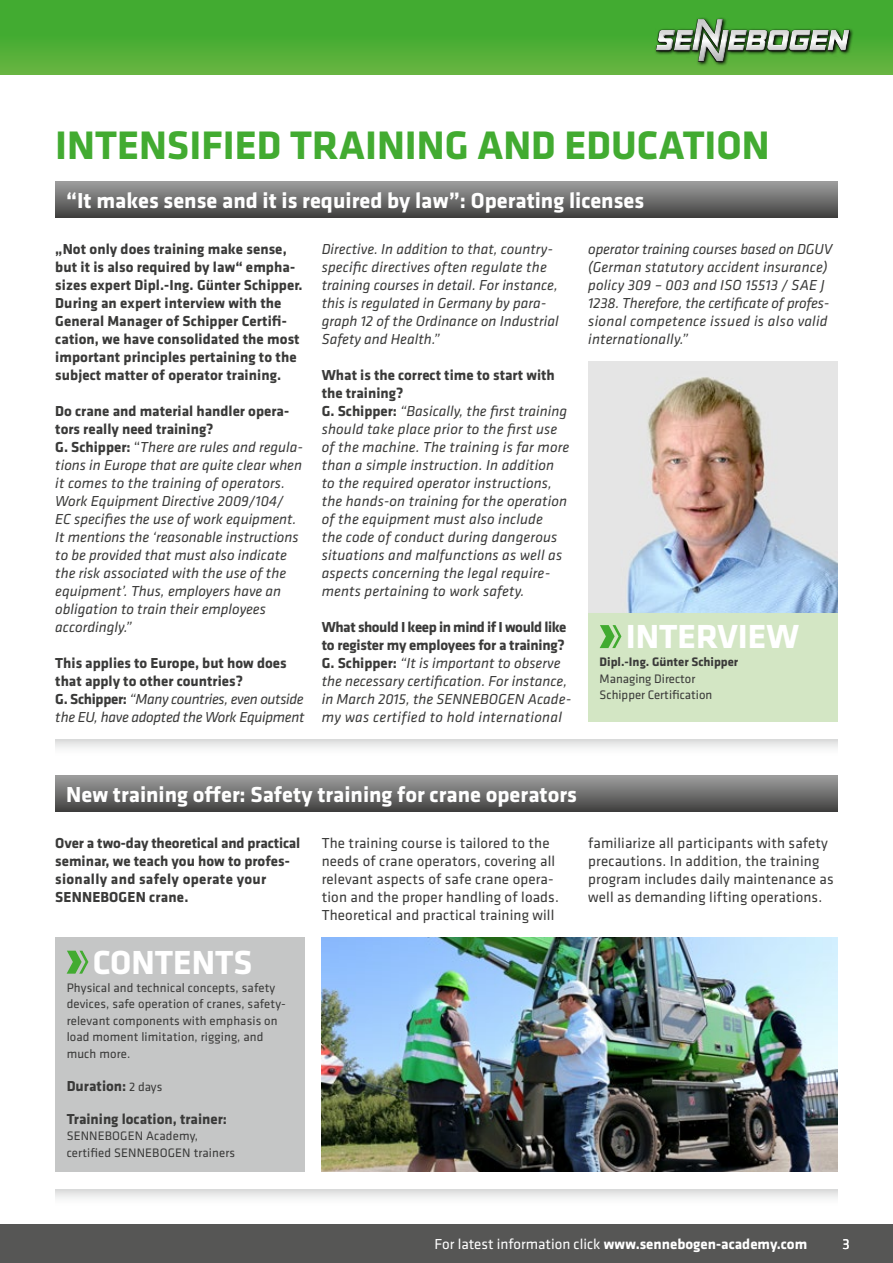
<style>
.page{position:relative;width:893px;height:1263px;background:#fff}
.page>*{position:absolute;margin:0;border:0;box-sizing:border-box;transform-origin:0 0}
.t1{font:700 41.25px "Klavika";color:#42ab31}
.t2{font:700 34.65px "Klavika";color:#fff}
.t3{font:700 22.5px "Klavika";color:#fff}
.t4{font:italic 15px/18px "Klavika";color:#3a3a39}
.t5{font:700 15px/18px "Klavika";letter-spacing:.005em;color:#3a3a39}
.t6{font:15px/18px "Klavika";letter-spacing:.01em;color:#3a3a39}
.t7{font:700 15px "Klavika";color:#fff}
.t8{font:15px "Klavika";color:#fff}
.t9{font:12.75px/16.5px "Klavika";letter-spacing:.01em;color:#3a3a39}
.t10{font:700 12.75px "Klavika";color:#3a3a39}
.s1{font-weight:700;font-style:normal}
.s2{font-style:normal}
.s3{font-weight:400;font-style:italic}
.s4{font-weight:400;font-size:12.75px}
.s5{font-weight:400}
</style>
<div class="page">
<div style="left:0;top:1225px;width:893px;height:38px;background:#565655"></div>
<div style="left:0;top:0;width:893px;height:74px;background:linear-gradient(to bottom,#38a82d,#60b33e)"></div>
<svg style="left:654px;top:17px;width:200px;height:49px"></svg>
<div style="left:656px;top:19px;width:194px;height:43px;background:#000;opacity:.8"></div>
<div style="left:656px;top:19px;width:194px;height:42px;background:#000;opacity:.5"></div>
<img style="left:322px;top:938px;width:516px;height:234px">
<svg style="left:55px;top:1190px;width:783px;height:9px"></svg>
<div style="left:55px;top:776px;width:783px;height:36px;background:linear-gradient(to bottom,#9e9e9e,#424241)"></div>
<div style="left:588px;top:612px;width:250px;height:110px;background:#d3e6c4"></div>
<svg style="left:600px;top:625px;width:21px;height:23px"></svg>
<div style="left:55px;top:182px;width:783px;height:36px;background:linear-gradient(to bottom,#9e9e9e,#424140)"></div>
<img style="left:588px;top:362px;width:250px;height:250px">
<svg style="left:55px;top:740px;width:783px;height:8px"></svg>
<div style="left:55px;top:938px;width:250px;height:234px;background:#c5c6c6"></div>
<svg style="left:67px;top:951px;width:21px;height:23px"></svg>
<h1 class="t1" style="left:55px;top:115px;width:716px">INTENSIFIED TRAINING AND EDUCATION</h1>
<h3 class="t3" style="left:66px;top:184px;width:579px">“It makes sense and it is required by law”: Operating licenses</h3>
<p class="t5" style="left:55px;top:239px;width:249px">„Not only does training make sense, but it is also required by law“ empha&shy;sizes expert Dipl.-Ing. Günter Schipper.<br>During an expert interview with the General Manager of Schipper Certifi&shy;cation, we have consolidated the most important principles pertaining to the subject matter of operator training.</p>
<p class="t4" style="left:55px;top:401px;width:249px"><span class="s1">Do crane and material handler opera&shy;tors really need training?<br>G. Schipper:</span> <span class="s2">“</span>There are rules and regula&shy;tions in Europe that are quite clear when it comes to the training of operators.<br>Work Equipment Directive 2009/104/ EC specifies the use of work equipment.<br>It mentions the ‘reasonable instructions to be provided that must also indicate the risk associated with the use of the equipment’. Thus, employers have an obligation to train their employees accordingly.”</p>
<p class="t5" style="left:55px;top:653px;width:251px">This applies to Europe, but how does that apply to other countries?<br>G. Schipper: <span class="s3">“Many countries, even outside the EU, have adopted the Work Equipment</span></p>
<p class="t4" style="left:322px;top:239px;width:238px">Directive. In addition to that, country&shy;specific directives often regulate the training courses in detail. For instance, this is regulated in Germany by para&shy;graph 12 of the Ordinance on Industrial Safety and Health.”</p>
<p class="t4" style="left:322px;top:365px;width:249px"><span class="s1">What is the correct time to start with the training?<br>G. Schipper:</span> “Basically, the first training should take place prior to the first use of the machine. The training is far more than a simple instruction. In addition to the required operator instructions, the hands-on training for the operation of the equipment must also include<br>the code of conduct during dangerous situations and malfunctions as well as aspects concerning the legal require&shy;ments pertaining to work safety.</p>
<p class="t4" style="left:322px;top:617px;width:251px"><span class="s1">What should I keep in mind if I would like to register my employees for a training?<br>G. Schipper:</span> “It is important to observe the necessary certification. For instance, in March 2015, the SENNEBOGEN Acade&shy;my was certified to hold international</p>
<p class="t4" style="left:588px;top:239px;width:246px">operator training courses based on DGUV (German statutory accident insurance) policy 309 – 003 and ISO 15513 / SAE J 1238. Therefore, the certificate of profes&shy;sional competence issued is also valid internationally.”</p>
<h2 class="t2" style="left:626px;top:611px;width:175px">INTERVIEW</h2>
<p class="t10" style="left:600px;top:653px;width:140px">Dipl.-Ing. Günter Schipper</p>
<p class="t9" style="left:600px;top:670px;width:114px">Managing Director<br>Schipper Certification</p>
<h3 class="t3" style="left:66px;top:778px;width:512px">New training offer: Safety training for crane operators</h3>
<p class="t5" style="left:55px;top:833px;width:247px">Over a two-day theoretical and practical seminar, we teach you how to profes&shy;sionally and safely operate your<br>SENNEBOGEN crane.</p>
<p class="t6" style="left:322px;top:833px;width:239px">The training course is tailored to the needs of crane operators, covering all relevant aspects of safe crane opera&shy;tion and the proper handling of loads.<br>Theoretical and practical training will</p>
<p class="t6" style="left:588px;top:833px;width:247px">familiarize all participants with safety precautions. In addition, the training program includes daily maintenance as well as demanding lifting operations.</p>
<h2 class="t2" style="left:93px;top:937px;width:161px">CONTENTS</h2>
<p class="t9" style="left:67px;top:979px;width:221px">Physical and technical concepts, safety devices, safe operation of cranes, safety&shy;relevant components with emphasis on load moment limitation, rigging, and much more.</p>
<p class="t5" style="left:67px;top:1076px;width:97px">Duration: <span class="s4">2 days</span></p>
<p class="t5" style="left:67px;top:1109px;width:162px">Training location, trainer:</p>
<p class="t9" style="left:67px;top:1127px;width:170px">SENNEBOGEN Academy, certified SENNEBOGEN trainers</p>
<p class="t7" style="left:434px;top:1233px;width:374px"><span class="s5">For latest information click</span> www.sennebogen-academy.com</p>
<p class="t8" style="left:842px;top:1234px;width:9px">3</p>
</div>
